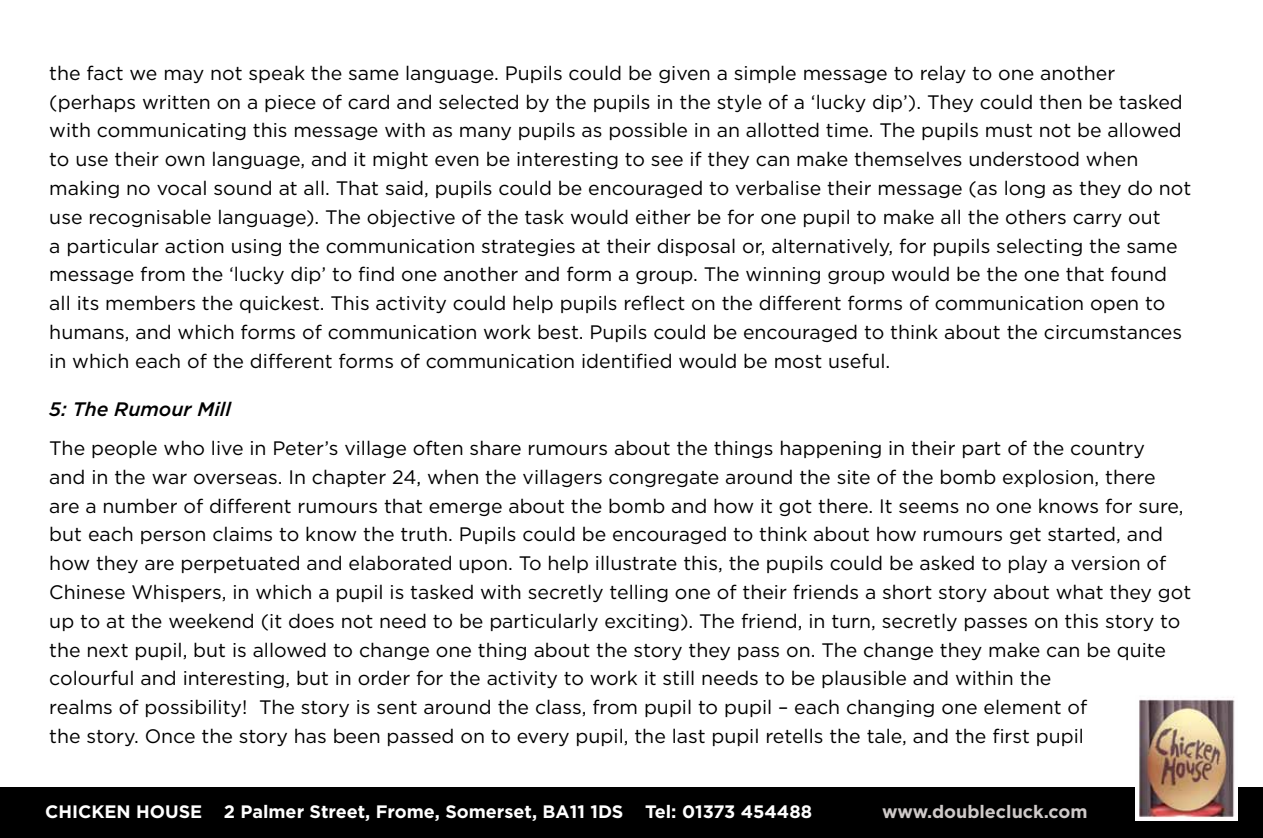
<style>
.page{position:relative;width:1263px;height:838px;background:#fff}
.page>*{position:absolute;margin:0;border:0;box-sizing:border-box;transform-origin:0 0}
.t1{font:19.5px/28.8px "Gotham";color:#000}
.t2{font:italic 500 19.5px "Gotham";color:#000}
.t3{font:700 18px "Gotham";color:#fff}
.t4{font:700 18px "Gotham";color:#cec9c8}
</style>
<div class="page">
<div style="left:0;top:787px;width:1263px;height:51px;background:#000"></div>
<img style="left:1135px;top:697px;width:103px;height:123px">
<p class="t1" style="left:49px;top:58px;width:1143px">the fact we may not speak the same language. Pupils could be given a simple message to relay to one another (perhaps written on a piece of card and selected by the pupils in the style of a ‘lucky dip’). They could then be tasked with communicating this message with as many pupils as possible in an allotted time. The pupils must not be allowed to use their own language, and it might even be interesting to see if they can make themselves understood when making no vocal sound at all. That said, pupils could be encouraged to verbalise their message (as long as they do not use recognisable language). The objective of the task would either be for one pupil to make all the others carry out<br>a particular action using the communication strategies at their disposal or, alternatively, for pupils selecting the same message from the ‘lucky dip’ to find one another and form a group. The winning group would be the one that found all its members the quickest. This activity could help pupils reflect on the different forms of communication open to humans, and which forms of communication work best. Pupils could be encouraged to think about the circumstances in which each of the different forms of communication identified would be most useful.</p>
<p class="t2" style="left:49px;top:396px;width:183px">5: The Rumour Mill</p>
<p class="t1" style="left:49px;top:433px;width:1143px">The people who live in Peter’s village often share rumours about the things happening in their part of the country<br>and in the war overseas. In chapter 24, when the villagers congregate around the site of the bomb explosion, there<br>are a number of different rumours that emerge about the bomb and how it got there. It seems no one knows for sure, but each person claims to know the truth. Pupils could be encouraged to think about how rumours get started, and how they are perpetuated and elaborated upon. To help illustrate this, the pupils could be asked to play a version of Chinese Whispers, in which a pupil is tasked with secretly telling one of their friends a short story about what they got up to at the weekend (it does not need to be particularly exciting). The friend, in turn, secretly passes on this story to the next pupil, but is allowed to change one thing about the story they pass on. The change they make can be quite colourful and interesting, but in order for the activity to work it still needs to be plausible and within the<br>realms of possibility! The story is sent around the class, from pupil to pupil – each changing one element of<br>the story. Once the story has been passed on to every pupil, the last pupil retells the tale, and the first pupil</p>
<p class="t3" style="left:45px;top:799px;width:578px">Chicken H ouse 2 Palmer Street, Frome, Somerset, BA11 1DS</p>
<p class="t3" style="left:645px;top:799px;width:169px">Tel: 01373 454488</p>
<p class="t4" style="left:882px;top:799px;width:207px">www.doublecluck.com</p>
</div>
